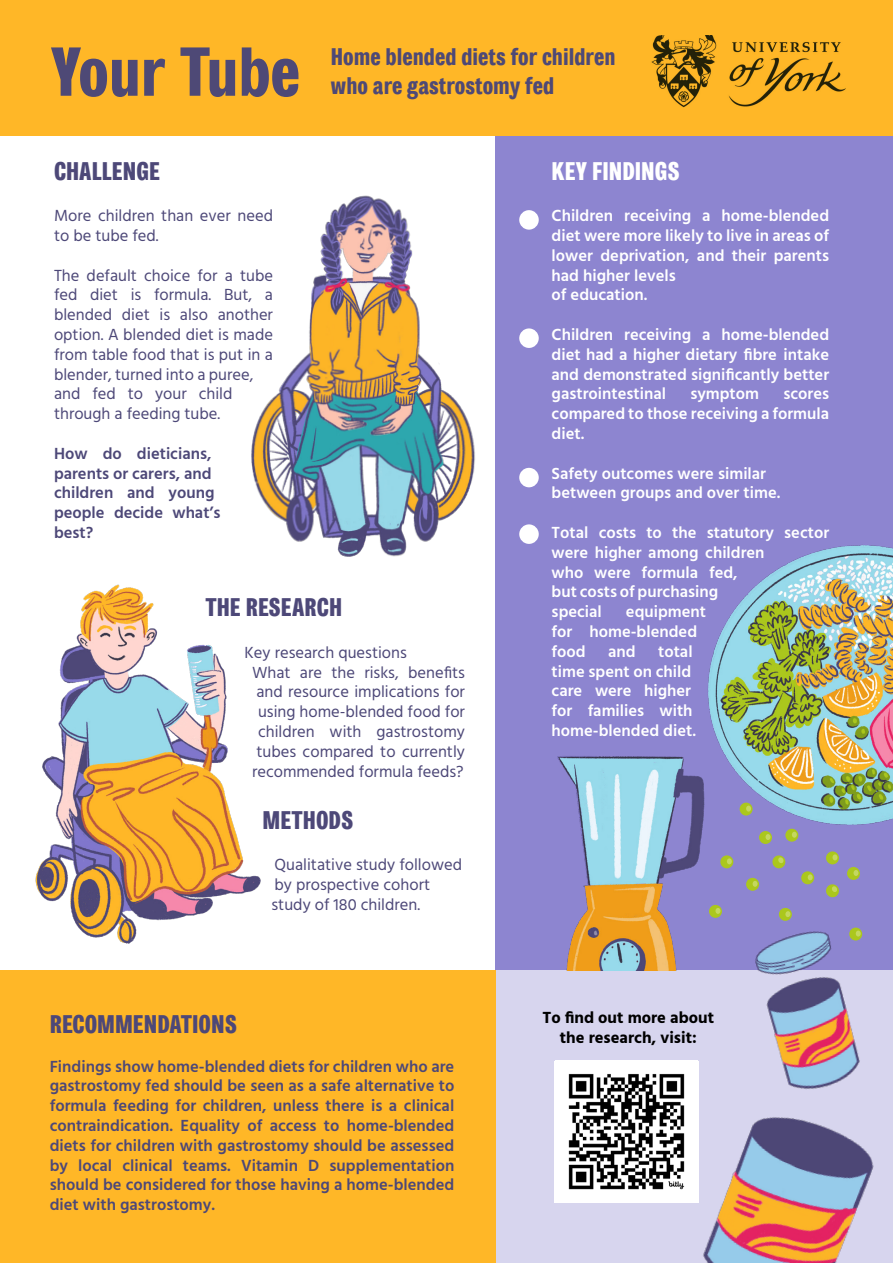
<style>
.page{position:relative;width:893px;height:1263px;background:#fff}
.page>*{position:absolute;margin:0;border:0;box-sizing:border-box;transform-origin:0 0}
.t1{font:600 condensed 69px "York Grot";color:#4e4976}
.t2{font:600 condensed 25.5px "York Grot";color:#4d4878}
.t3{font:600 condensed 25.5px "York Grot";color:#fff}
.t4{font:600 condensed 24px/28.8px "York Grot";color:#4e4976}
.t5{font:600 16.5px/19.8px "Hind";color:#fff}
.t6{font:16.5px/19.8px "Hind";color:#4d4878}
.t7{font:600 16.5px/19.8px "Hind";color:#4d4878}
.t8{font:700 16.5px "Hind";color:#000}
</style>
<div class="page">
<img style="left:35px;top:584px;width:226px;height:360px">
<div style="left:495px;top:130px;width:398px;height:840px;background:#8d85d0"></div>
<div style="left:0;top:0;width:893px;height:135px;background:#ffb727"></div>
<div style="left:495px;top:970px;width:398px;height:293px;background:#d7d5ee"></div>
<div style="left:0;top:970px;width:495px;height:293px;background:#ffb727"></div>
<img style="left:555px;top:1061px;width:50px;height:141px">
<img style="left:248px;top:195px;width:227px;height:448px">
<img style="left:651px;top:35px;width:195px;height:72px">
<div style="left:519px;top:210px;width:20px;height:20px;background:#fff;border-radius:50%"></div>
<div style="left:519px;top:328px;width:20px;height:20px;background:#fff;border-radius:50%"></div>
<div style="left:519px;top:468px;width:20px;height:19px;background:#fff;border-radius:50%"></div>
<div style="left:519px;top:524px;width:20px;height:20px;background:#fff;border-radius:50%"></div>
<img style="left:557px;top:756px;width:203px;height:214px">
<img style="left:698px;top:545px;width:195px;height:293px">
<img style="left:686px;top:874px;width:177px;height:186px">
<img style="left:605px;top:1060px;width:269px;height:203px">
<div style="left:759px;top:831px;width:13px;height:13px;background:#abc71d;border-radius:50%"></div>
<svg style="left:765px;top:834px;width:5px;height:6px"></svg>
<svg style="left:772px;top:855px;width:14px;height:14px"></svg>
<svg style="left:801px;top:871px;width:13px;height:13px"></svg>
<svg style="left:808px;top:874px;width:5px;height:6px"></svg>
<div style="left:709px;top:905px;width:13px;height:13px;background:#abc71d;border-radius:50%"></div>
<svg style="left:715px;top:908px;width:5px;height:6px"></svg>
<svg style="left:746px;top:878px;width:13px;height:13px"></svg>
<svg style="left:753px;top:881px;width:4px;height:6px"></svg>
<svg style="left:826px;top:851px;width:13px;height:13px"></svg>
<svg style="left:832px;top:854px;width:5px;height:6px"></svg>
<svg style="left:825px;top:883px;width:15px;height:15px"></svg>
<div style="left:720px;top:855px;width:13px;height:13px;background:#abc71d;border-radius:50%"></div>
<svg style="left:727px;top:858px;width:5px;height:6px"></svg>
<svg style="left:849px;top:927px;width:13px;height:13px"></svg>
<svg style="left:856px;top:930px;width:5px;height:6px"></svg>
<div style="left:785px;top:829px;width:13px;height:13px;background:#abc71d;border-radius:50%"></div>
<svg style="left:792px;top:832px;width:5px;height:6px"></svg>
<div style="left:740px;top:803px;width:13px;height:12px;background:#abc71d;border-radius:50%"></div>
<svg style="left:746px;top:806px;width:5px;height:6px"></svg>
<div style="left:847px;top:867px;width:13px;height:13px;background:#abc71d;border-radius:50%"></div>
<svg style="left:853px;top:870px;width:5px;height:6px"></svg>
<svg style="left:779px;top:907px;width:13px;height:14px"></svg>
<svg style="left:785px;top:911px;width:5px;height:6px"></svg>
<p class="t1" style="left:51px;top:33px;width:251px">Your Tube</p>
<p class="t4" style="left:331px;top:44px;width:286px">Home blended diets for children who are gastrostomy fed</p>
<p class="t2" style="left:54px;top:156px;width:107px">CHALLENGE</p>
<p class="t6" style="left:54px;top:207px;width:221px">More children than ever need to be tube fed.</p>
<p class="t6" style="left:54px;top:266px;width:221px">The default choice for a tube fed diet is formula. But, a blended diet is also another option. A blended diet is made from table food that is put in a blender, turned into a puree, and fed to your child through a feeding tube.</p>
<p class="t7" style="left:54px;top:444px;width:168px">How do dieticians, parents or carers, and children and young people decide what’s best?</p>
<p class="t2" style="left:205px;top:593px;width:138px">THE RESEARCH</p>
<p class="t6" style="left:244px;top:643px;width:164px">Key research questions</p>
<p class="t6" style="left:252px;top:663px;width:215px;text-align:center">What are the risks, benefits and resource implications for using home-blended food for children with gastrostomy tubes compared to currently recommended formula feeds?</p>
<p class="t2" style="left:262px;top:805px;width:93px">METHODS</p>
<p class="t6" style="left:274px;top:856px;width:189px">Qualitative study followed</p>
<p class="t6" style="left:274px;top:875px;width:157px">by prospective cohort</p>
<p class="t6" style="left:271px;top:895px;width:150px">study of 180 children.</p>
<p class="t2" style="left:50px;top:1010px;width:189px">RECOMMENDATIONS</p>
<p class="t7" style="left:50px;top:1057px;width:406px;text-align:justify">Findings show home-blended diets for children who are gastrostomy fed should be seen as a safe alternative to formula feeding for children, unless there is a clinical contraindication. Equality of access to home-blended diets for children with gastrostomy should be assessed by local clinical teams. Vitamin D supplementation should be considered for those having a home-blended diet with gastrostomy.</p>
<p class="t3" style="left:552px;top:156px;width:130px">KEY FINDINGS</p>
<p class="t5" style="left:552px;top:207px;width:279px;text-align:justify">Children receiving a home-blended diet were more likely to live in areas of lower deprivation, and their parents had higher levels</p>
<p class="t5" style="left:552px;top:286px;width:97px">of education.</p>
<p class="t5" style="left:552px;top:326px;width:279px;text-align:justify">Children receiving a home-blended diet had a higher dietary fibre intake and demonstrated significantly better gastrointestinal</p>
<p class="t5" style="left:690px;top:385px;width:70px">symptom</p>
<p class="t5" style="left:552px;top:385px;width:279px;text-align:justify;text-indent:232px">scores compared to those receiving a formula diet.</p>
<p class="t5" style="left:552px;top:464px;width:230px">Safety outcomes were similar between groups and over time.</p>
<p class="t5" style="left:552px;top:524px;width:279px">Total costs to the statutory sector were higher among children<br>who were formula fed,<br>but costs of purchasing<br>special</p>
<p class="t5" style="left:552px;top:603px;width:156px;text-indent:74px">equipment for home-blended food</p>
<p class="t5" style="left:552px;top:642px;width:146px;text-indent:107px">total time spent on child care were higher for families with home-blended diet.</p>
<p class="t5" style="left:608px;top:642px;width:29px">and</p>
<p class="t8" style="left:542px;top:1008px;width:173px">To find out more about</p>
<p class="t8" style="left:560px;top:1028px;width:138px">the research, visit:</p>
</div>
